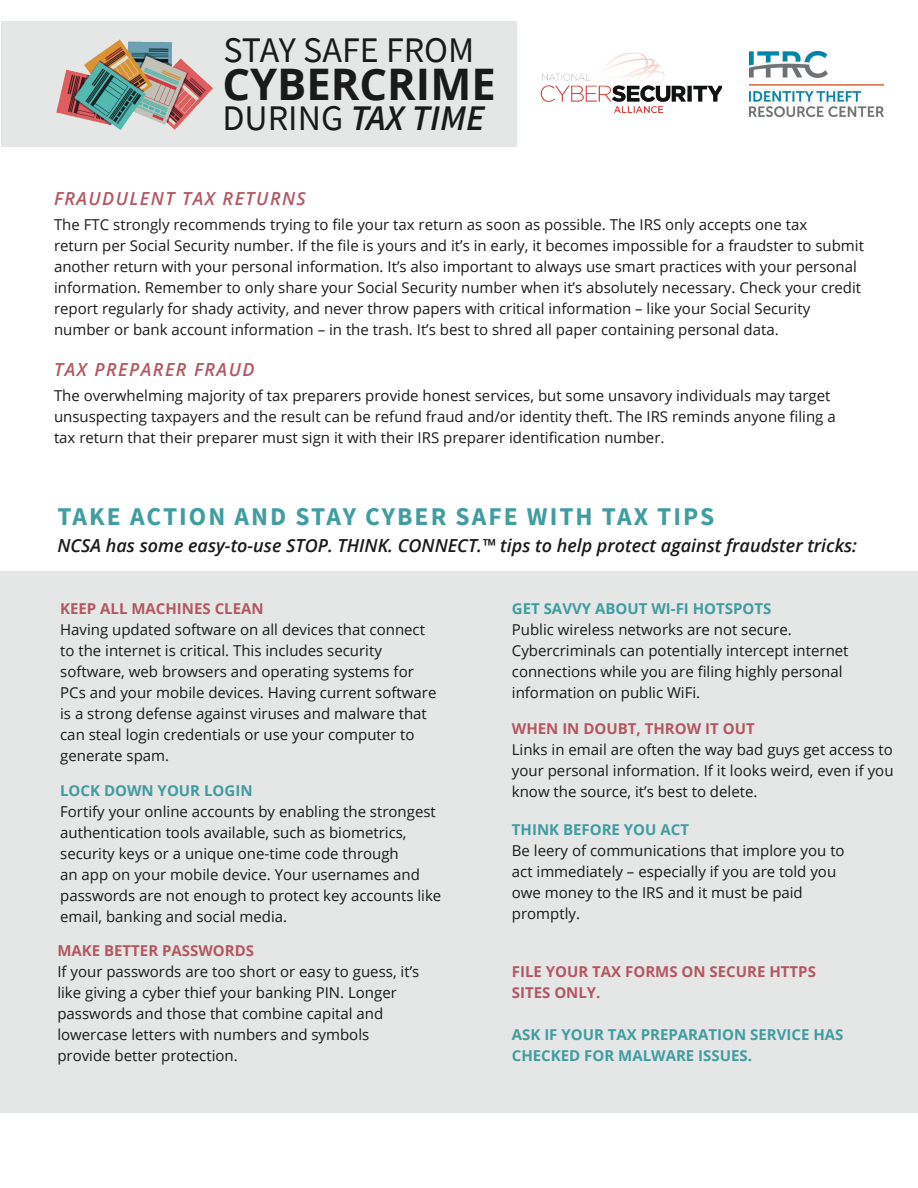
<style>
.page{position:relative;width:918px;height:1188px;background:#fff}
.page>*{position:absolute;margin:0;border:0;box-sizing:border-box;transform-origin:0 0}
.t1{font:700 43.5px "Open Sans";color:#1a1a1a}
.t2{font:italic 600 36px "Source Sans Pro";color:#1a1a1a}
.t3{font:36px "Source Sans Pro";color:#1a1a1a}
.t4{font:700 25.5px "Source Sans Pro";letter-spacing:.08em;color:#409da0}
.t5{font:italic 600 18px "Open Sans";color:#1a1a1a}
.t6{font:italic 600 18px "Open Sans";letter-spacing:.08em;color:#b45761}
.t7{font:15px/21px "Open Sans";color:#1a1a1a}
.t8{font:700 15px/21px "Open Sans";color:#409da0}
.t9{font:700 15px/21px "Open Sans";color:#b45761}
.s1{font-weight:400;font-style:normal}
</style>
<div class="page">
<div style="left:1px;top:21px;width:515px;height:126px;background:#e5e6e6"></div>
<img style="left:540px;top:52px;width:182px;height:62px">
<img style="left:56px;top:39px;width:157px;height:91px">
<img style="left:750px;top:52px;width:133px;height:65px">
<div style="left:0;top:572px;width:918px;height:541px;background:#e5e6e6"></div>
<p class="t3" style="left:223px;top:27px;width:252px">STAY SAFE FROM</p>
<p class="t1" style="left:222px;top:53px;width:275px">CYBERCRIME</p>
<p class="t2" style="left:222px;top:94px;width:264px"><span class="s1">DURING</span> TAX TIME</p>
<p class="t6" style="left:54px;top:186px;width:253px">FRAUDULENT TAX RETURNS</p>
<p class="t7" style="left:54px;top:213px;width:755px">The FTC strongly recommends trying to file your tax return as soon as possible. The IRS only accepts one tax</p>
<p class="t7" style="left:54px;top:234px;width:812px">return per Social Security number. If the file is yours and it’s in early, it becomes impossible for a fraudster to submit another return with your personal information. It’s also important to always use smart practices with your personal information. Remember to only share your Social Security number when it’s absolutely necessary. Check your credit report regularly for shady activity, and never throw papers with critical information – like your Social Security</p>
<p class="t7" style="left:54px;top:318px;width:726px">number or bank account information – in the trash. It’s best to shred all paper containing personal data.</p>
<p class="t6" style="left:54px;top:357px;width:202px">TAX PREPARER FRAUD</p>
<p class="t7" style="left:54px;top:384px;width:783px">The overwhelming majority of tax preparers provide honest services, but some unsavory individuals may target unsuspecting taxpayers and the result can be refund fraud and/or identity theft. The IRS reminds anyone filing a tax return that their preparer must sign it with their IRS preparer identification number.</p>
<p class="t4" style="left:57px;top:500px;width:659px">TAKE ACTION AND STAY CYBER SAFE WITH TAX TIPS</p>
<p class="t5" style="left:57px;top:534px;width:801px">NCSA has some easy-to-use STOP. THINK. CONNECT.™ tips to help protect against fraudster tricks:</p>
<p class="t9" style="left:60px;top:598px;width:205px">KEEP ALL MACHINES CLEAN</p>
<p class="t7" style="left:60px;top:619px;width:366px">Having updated software on all devices that connect to the internet is critical. This includes security</p>
<p class="t7" style="left:60px;top:661px;width:378px">software, web browsers and operating systems for PCs and your mobile devices. Having current software is a strong defense against viruses and malware that can steal login credentials or use your computer to generate spam.</p>
<p class="t8" style="left:60px;top:780px;width:194px">LOCK DOWN YOUR LOGIN</p>
<p class="t7" style="left:60px;top:801px;width:383px">Fortify your online accounts by enabling the strongest authentication tools available, such as biometrics, security keys or a unique one-time code through<br>an app on your mobile device. Your usernames and passwords are not enough to protect key accounts like email, banking and social media.</p>
<p class="t9" style="left:57px;top:940px;width:198px">MAKE BETTER PASSWORDS</p>
<p class="t7" style="left:57px;top:961px;width:364px">If your passwords are too short or easy to guess, it’s like giving a cyber thief your banking PIN. Longer passwords and those that combine capital and lowercase letters with numbers and symbols provide better protection.</p>
<p class="t8" style="left:512px;top:598px;width:261px">GET SAVVY ABOUT WI-FI HOTSPOTS</p>
<p class="t7" style="left:512px;top:619px;width:338px">Public wireless networks are not secure.<br>Cybercriminals can potentially intercept internet connections while you are filing highly personal information on public WiFi.</p>
<p class="t9" style="left:512px;top:718px;width:244px">WHEN IN DOUBT, THROW IT OUT</p>
<p class="t7" style="left:512px;top:739px;width:383px;text-align:justify">Links in email are often the way bad guys get access to your personal information. If it looks weird, even if you know the source, it’s best to delete.</p>
<p class="t8" style="left:512px;top:819px;width:179px">THINK BEFORE YOU ACT</p>
<p class="t7" style="left:512px;top:840px;width:334px">Be leery of communications that implore you to act immediately – especially if you are told you owe money to the IRS and it must be paid promptly.</p>
<p class="t9" style="left:512px;top:961px;width:306px">FILE YOUR TAX FORMS ON SECURE HTTPS<br>SITES ONLY.</p>
<p class="t8" style="left:512px;top:1024px;width:333px">ASK IF YOUR TAX PREPARATION SERVICE HAS<br>CHECKED FOR MALWARE ISSUES.</p>
</div>
